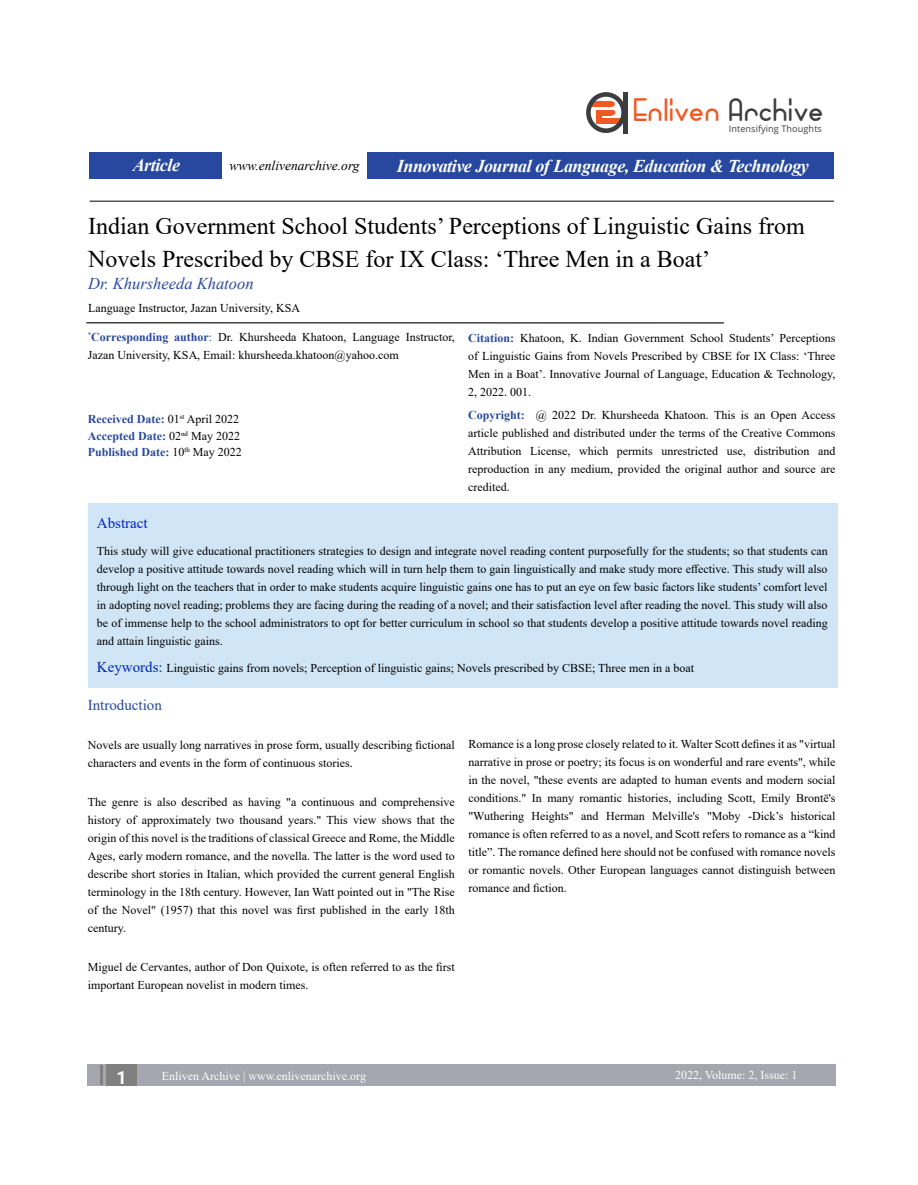
<style>
.page{position:relative;width:918px;height:1185px;background:#fff}
.page>*{position:absolute;margin:0;border:0;box-sizing:border-box;transform-origin:0 0}
.t1{font:900 33.75px "Bowhouse";letter-spacing:.005em;color:#f15922}
.t2{font:24px/32.8px "Times New Roman";color:#000}
.t3{font:italic 700 18px "Times New Roman";letter-spacing:-.025em;color:#fff}
.t4{font:700 18px "Roboto";color:#fff}
.t5{font:italic 16.5px "Times New Roman";color:#27489e}
.t6{font:15px "Times New Roman";color:#27489e}
.t7{font:15px "Times New Roman";color:#0026c0}
.t8{font:italic 13.5px "Times New Roman";color:#000}
.t9{font:12px/18px "Times New Roman";color:#000;text-align:justify}
.t10{font:700 12px/16.5px "Times New Roman";color:#27489e}
.t11{font:12px "Times New Roman";color:#fff}
.t12{font:9.15px "Open Sans";letter-spacing:.01em;color:#3d3d3d}
.s1{color:#3d3d3d}
.s2{font-weight:700;color:#27489e}
.s3{color:#27489e}
.s4{font-weight:400;color:#000}
.s5{font-size:15px;color:#0026c0}
</style>
<div class="page">
<div style="left:87px;top:1065px;width:749px;height:21px;background:#a5a6af"></div>
<hr style="left:100px;top:1066px;width:3px;height:19px;background:#808080">
<div style="left:106px;top:1065px;width:31px;height:21px;background:#808080"></div>
<hr style="left:90px;top:201px;width:744px;height:1px;background:#000">
<hr style="left:86px;top:322px;width:638px;height:1px;background:#000">
<div style="left:90px;top:152px;width:744px;height:27px;background:#27489e"></div>
<div style="left:223px;top:150px;width:144px;height:33px;background:#fff"></div>
<div style="left:586px;top:92px;width:40px;height:41px;border:5px solid #3d3d3d;border-radius:50%"></div>
<hr style="left:624px;top:92px;width:4px;height:42px;background:#3d3d3d">
<svg style="left:590px;top:101px;width:32px;height:23px"></svg>
<div style="left:88px;top:504px;width:749px;height:184px;background:#d0e5f6"></div>
<h1 class="t1" style="left:634px;top:90px;width:192px">Enliven <span class="s1">Archive</span></h1>
<p class="t12" style="left:729px;top:122px;width:95px">Intensifying Thoughts</p>
<h3 class="t3" style="left:133px;top:153px;width:49px">Article</h3>
<h3 class="t3" style="left:397px;top:153px;width:414px">Innovative Journal of Language, Education &amp; Technology</h3>
<p class="t8" style="left:230px;top:156px;width:131px">www.enlivenarchive.org</p>
<h2 class="t2" style="left:88px;top:209px;width:718px">Indian Government School Students’ Perceptions of Linguistic Gains from<br>Novels Prescribed by CBSE for IX Class: ‘Three Men in a Boat’</h2>
<h3 class="t5" style="left:88px;top:272px;width:167px">Dr. Khursheeda Khatoon</h3>
<p class="t9" style="left:88px;top:298px;width:214px">Language Instructor, Jazan University, KSA</p>
<p class="t9" style="left:88px;top:328px;width:369px"><sup>*</sup><span class="s2">Corresponding author</span><span class="s3">:</span> Dr. Khursheeda Khatoon, Language Instructor,<br>Jazan University, KSA, Email: khursheeda.khatoon@yahoo.com</p>
<p class="t9" style="left:468px;top:329px;width:369px"><span class="s2">Citation:</span> Khatoon, K. Indian Government School Students’ Perceptions of Linguistic Gains from Novels Prescribed by CBSE for IX Class: ‘Three Men in a Boat’. Innovative Journal of Language, Education &amp; Technology, 2, 2022. 001.</p>
<p class="t9" style="left:468px;top:405px;width:369px"><span class="s2">Copyright:</span> @ 2022 Dr. Khursheeda Khatoon. This is an Open Access article published and distributed under the terms of the Creative Commons Attribution License, which permits unrestricted use, distribution and reproduction in any medium, provided the original author and source are credited.</p>
<p class="t10" style="left:88px;top:411px;width:156px">Received Date: <span class="s4">01</span><sup>st</sup> <span class="s4">April 2022<br></span>Accepted Date: <span class="s4">02</span><sup>nd</sup> <span class="s4">May 2022<br></span>Published Date: <span class="s4">10</span><sup>th</sup> <span class="s4">May 2022</span></p>
<p class="t7" style="left:97px;top:512px;width:52px">Abstract</p>
<p class="t9" style="left:97px;top:542px;width:732px">This study will give educational practitioners strategies to design and integrate novel reading content purposefully for the students; so that students can develop a positive attitude towards novel reading which will in turn help them to gain linguistically and make study more effective. This study will also through light on the teachers that in order to make students acquire linguistic gains one has to put an eye on few basic factors like students’ comfort level in adopting novel reading; problems they are facing during the reading of a novel; and their satisfaction level after reading the novel. This study will also be of immense help to the school administrators to opt for better curriculum in school so that students develop a positive attitude towards novel reading and attain linguistic gains.</p>
<p class="t9" style="left:97px;top:659px;width:599px"><span class="s5">Keywords:</span> Linguistic gains from novels; Perception of linguistic gains; Novels prescribed by CBSE; Three men in a boat</p>
<p class="t6" style="left:88px;top:694px;width:76px">Introduction</p>
<p class="t9" style="left:88px;top:736px;width:369px">Novels are usually long narratives in prose form, usually describing fictional characters and events in the form of continuous stories.</p>
<p class="t9" style="left:88px;top:793px;width:369px">The genre is also described as having "a continuous and comprehensive history of approximately two thousand years." This view shows that the origin of this novel is the traditions of classical Greece and Rome, the Middle Ages, early modern romance, and the novella. The latter is the word used to describe short stories in Italian, which provided the current general English terminology in the 18th century. However, Ian Watt pointed out in "The Rise of the Novel" (1957) that this novel was first published in the early 18th century.</p>
<p class="t9" style="left:88px;top:958px;width:369px">Miguel de Cervantes, author of Don Quixote, is often referred to as the first important European novelist in modern times.</p>
<p class="t9" style="left:468px;top:735px;width:369px">Romance is a long prose closely related to it. Walter Scott defines it as "virtual narrative in prose or poetry; its focus is on wonderful and rare events", while in the novel, "these events are adapted to human events and modern social conditions." In many romantic histories, including Scott, Emily Brontë's "Wuthering Heights" and Herman Melville's "Moby -Dick’s historical romance is often referred to as a novel, and Scott refers to romance as a “kind title”. The romance defined here should not be confused with romance novels or romantic novels. Other European languages cannot distinguish between romance and fiction.</p>
<h3 class="t4" style="left:116px;top:1065px;width:12px">1</h3>
<p class="t11" style="left:162px;top:1067px;width:206px">Enliven Archive | www.enlivenarchive.org</p>
<p class="t11" style="left:675px;top:1066px;width:124px">2022, Volume: 2, Issue: 1</p>
</div>
